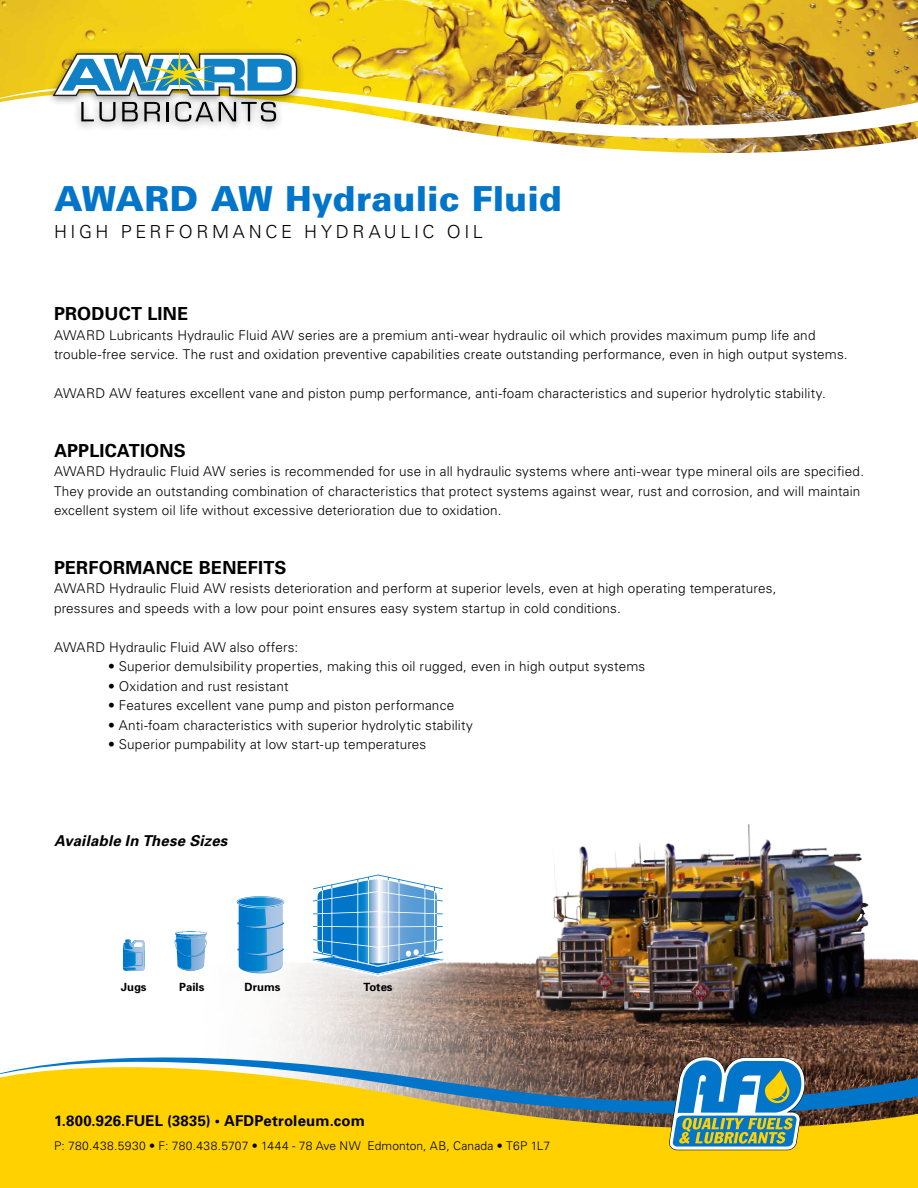
<style>
.page{position:relative;width:918px;height:1188px;background:#fff}
.page>*{position:absolute;margin:0;border:0;box-sizing:border-box;transform-origin:0 0}
.t1{font:900 34.5px "Univers";letter-spacing:.005em;color:#0075c9}
.t2{font:700 18px "Univers";letter-spacing:.01em;color:#000}
.t3{font:300 18px "Univers";letter-spacing:.2em;color:#000}
.t4{font:italic 700 15px "Univers";letter-spacing:.015em;color:#000}
.t5{font:700 14.85px "Univers";letter-spacing:.01em;color:#000}
.t6{font:300 13.5px/19.5px "Univers";letter-spacing:.015em;color:#000}
.t7{font:300 12px "Univers";letter-spacing:.015em;color:#000}
.t8{font:700 11.25px "Univers";color:#000}
</style>
<div class="page">
<img style="left:0;top:0;width:918px;height:80px">
<img style="left:578px;top:146px;width:283px;height:7px">
<img style="left:0;top:80px;width:918px;height:66px">
<div style="left:46px;top:45px;width:259px;height:87px;background:#000;opacity:.45"></div>
<svg style="left:53px;top:49px;width:244px;height:73px"></svg>
<img style="left:279px;top:824px;width:639px;height:231px">
<svg style="left:279px;top:835px;width:204px;height:194px"></svg>
<svg style="left:311px;top:873px;width:134px;height:104px"></svg>
<svg style="left:247px;top:894px;width:39px;height:82px;background:#6aaedc"></svg>
<svg style="left:122px;top:939px;width:23px;height:32px"></svg>
<svg style="left:174px;top:939px;width:33px;height:32px"></svg>
<img style="left:175px;top:931px;width:32px;height:8px">
<div style="left:0;top:1122px;width:918px;height:66px;background:#ffd100"></div>
<svg style="left:0;top:1055px;width:918px;height:67px;background:#a99d50"></svg>
<svg style="left:669px;top:1057px;width:136px;height:93px"></svg>
<h1 class="t1" style="left:54px;top:177px;width:509px">AWARD AW Hydraulic Fluid</h1>
<h2 class="t3" style="left:54px;top:220px;width:430px">HIGH PERFORMANCE HYDRAULIC OIL</h2>
<h2 class="t2" style="left:54px;top:302px;width:136px">PRODUCT LINE</h2>
<p class="t6" style="left:54px;top:325px;width:795px">AWARD Lubricants Hydraulic Fluid AW series are a premium anti-wear hydraulic oil which provides maximum pump life and trouble-free service. The rust and oxidation preventive capabilities create outstanding performance, even in high output systems.</p>
<p class="t6" style="left:54px;top:383px;width:773px">AWARD AW features excellent vane and piston pump performance, anti-foam characteristics and superior hydrolytic stability.</p>
<h2 class="t2" style="left:54px;top:439px;width:133px">APPLICATIONS</h2>
<p class="t6" style="left:54px;top:461px;width:812px">AWARD Hydraulic Fluid AW series is recommended for use in all hydraulic systems where anti-wear type mineral oils are specified.<br>They provide an outstanding combination of characteristics that protect systems against wear, rust and corrosion, and will maintain excellent system oil life without excessive deterioration due to oxidation.</p>
<h2 class="t2" style="left:54px;top:556px;width:234px">PERFORMANCE BENEFITS</h2>
<p class="t6" style="left:54px;top:578px;width:724px">AWARD Hydraulic Fluid AW resists deterioration and perform at superior levels, even at high operating temperatures, pressures and speeds with a low pour point ensures easy system startup in cold conditions.</p>
<p class="t6" style="left:54px;top:637px;width:246px">AWARD Hydraulic Fluid AW also offers:</p>
<p class="t6" style="left:108px;top:656px;width:539px">• Superior demulsibility properties, making this oil rugged, even in high output systems</p>
<p class="t6" style="left:108px;top:676px;width:182px">• Oxidation and rust resistant</p>
<p class="t6" style="left:108px;top:695px;width:348px">• Features excellent vane pump and piston performance</p>
<p class="t6" style="left:108px;top:715px;width:366px">• Anti-foam characteristics with superior hydrolytic stability</p>
<p class="t6" style="left:108px;top:734px;width:320px">• Superior pumpability at low start-up temperatures</p>
<p class="t4" style="left:54px;top:831px;width:175px">Available In These Sizes</p>
<p class="t8" style="left:245px;top:979px;width:37px">Drums</p>
<p class="t8" style="left:363px;top:979px;width:31px">Totes</p>
<p class="t8" style="left:121px;top:979px;width:27px">Jugs</p>
<p class="t8" style="left:122px;top:979px;width:21px">Pail</p>
<p class="t8" style="left:179px;top:979px;width:27px">Pails</p>
<p class="t8" style="left:184px;top:979px;width:22px">Keg</p>
<p class="t8" style="left:241px;top:979px;width:22px">Keg</p>
<p class="t5" style="left:54px;top:1112px;width:312px">1.800.926.FUEL (3835) • AFDPetroleum.com</p>
<p class="t7" style="left:54px;top:1139px;width:498px">P: 780.438.5930 • F: 780.438.5707 • 1444 - 78 Ave NW Edmonton, AB, Canada • T6P 1L7</p>
</div>
